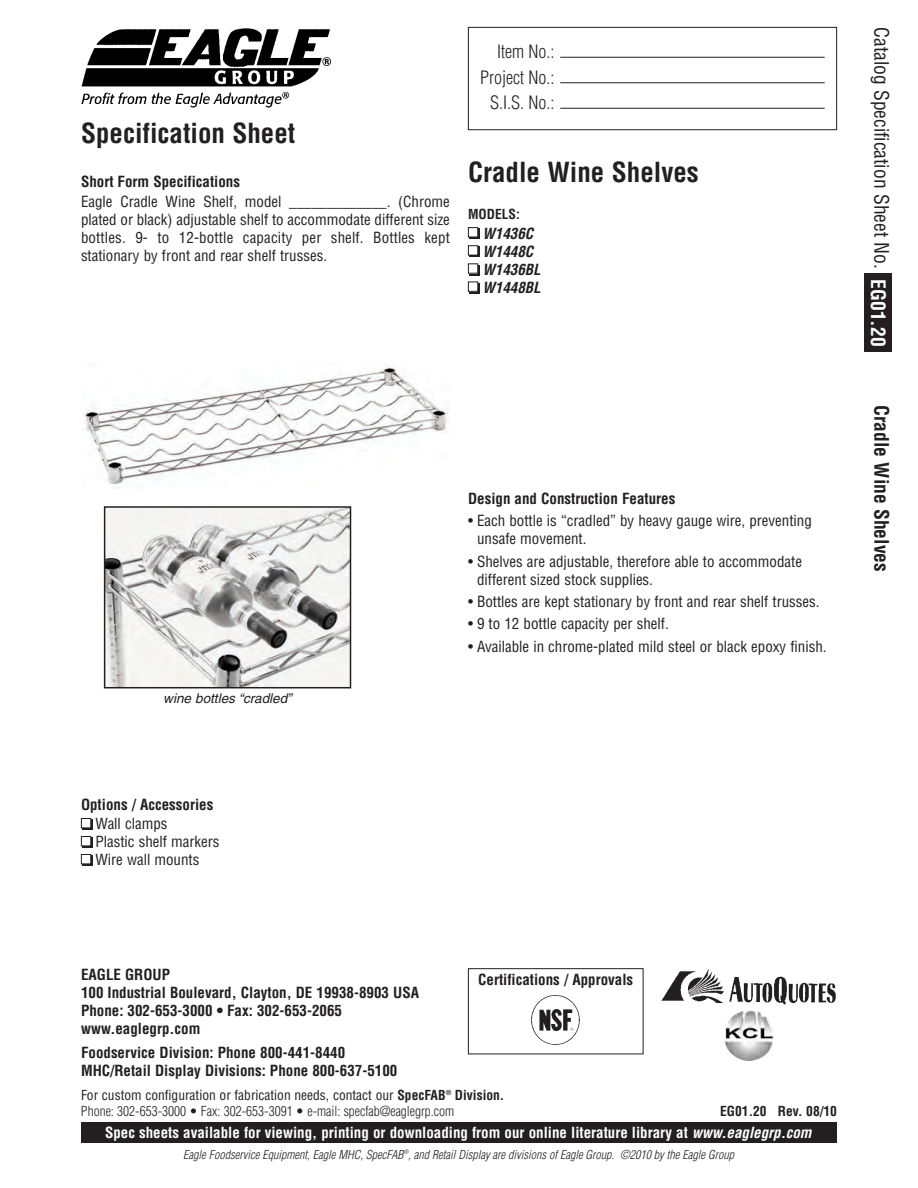
<style>
.page{position:relative;width:918px;height:1188px;background:#fff}
.page>*{position:absolute;margin:0;border:0;box-sizing:border-box;transform-origin:0 0}
.t1{font:700 condensed 27px "Helvetica";color:#231f20}
.t2{font:condensed 19.5px "Helvetica";color:#231f20}
.t3{font:700 condensed 19.5px "Helvetica";color:#231f20}
.t4{font:300 condensed 18px/25.5px "Helvetica";color:#231f20;text-align:right}
.t5{font:condensed 15px/18px "Helvetica";color:#231f20}
.t6{font:700 condensed 15px/18px "Helvetica";color:#231f20}
.t7{font:700 condensed 15px "Helvetica";color:#fff}
.t8{font:italic 700 condensed 15px/18px "Helvetica";color:#231f20}
.t9{font:300 condensed 13.5px/16.2px "Helvetica";color:#231f20}
.t10{font:700 condensed 13.5px "Helvetica";color:#231f20}
.t11{font:italic 13.5px "Helvetica";color:#231f20}
.t12{font:italic 300 condensed 12px "Helvetica";color:#231f20}
.s1{font-weight:700;color:#fff}
.s2{font-weight:400}
.s3{font-weight:700}
.s4{font-style:italic}
</style>
<div class="page">
<img style="left:85px;top:366px;width:364px;height:122px">
<div style="left:864px;top:274px;width:28px;height:78px;background:#231f20"></div>
<div style="left:468px;top:27px;width:369px;height:103px;border:1px solid #231f20"></div>
<hr style="left:560px;top:82px;width:265px;height:1px;background:#231f20">
<hr style="left:560px;top:57px;width:265px;height:1px;background:#231f20">
<hr style="left:560px;top:108px;width:265px;height:1px;background:#231f20">
<img style="left:81px;top:28px;width:250px;height:79px">
<div style="left:81px;top:1122px;width:756px;height:21px;background:#231f20"></div>
<svg style="left:724px;top:1010px;width:51px;height:51px"></svg>
<img style="left:724px;top:1011px;width:51px;height:49px;border-radius:50%">
<img style="left:662px;top:969px;width:174px;height:35px">
<div style="left:470px;top:229px;width:10px;height:10px;background:#231f20"></div>
<div style="left:468px;top:228px;width:10px;height:9px;background:#fff"></div>
<div style="left:468px;top:227px;width:10px;height:10px;border:1px solid #231f20"></div>
<div style="left:470px;top:247px;width:10px;height:10px;background:#231f20"></div>
<div style="left:468px;top:246px;width:10px;height:9px;background:#fff"></div>
<div style="left:468px;top:245px;width:10px;height:10px;border:1px solid #231f20"></div>
<div style="left:470px;top:265px;width:10px;height:10px;background:#231f20"></div>
<div style="left:468px;top:264px;width:10px;height:9px;background:#fff"></div>
<div style="left:468px;top:263px;width:10px;height:11px;border:1px solid #231f20"></div>
<div style="left:470px;top:283px;width:10px;height:10px;background:#231f20"></div>
<div style="left:468px;top:282px;width:10px;height:9px;background:#fff"></div>
<div style="left:468px;top:282px;width:10px;height:10px;border:1px solid #231f20"></div>
<div style="left:468px;top:968px;width:175px;height:86px;border:1px solid #231f20"></div>
<img style="left:531px;top:994px;width:50px;height:51px;border-radius:50%">
<div style="left:82px;top:820px;width:11px;height:10px;background:#231f20"></div>
<div style="left:81px;top:819px;width:10px;height:9px;background:#fff"></div>
<div style="left:81px;top:818px;width:10px;height:10px;border:1px solid #231f20"></div>
<div style="left:82px;top:838px;width:11px;height:10px;background:#231f20"></div>
<div style="left:81px;top:837px;width:10px;height:9px;background:#fff"></div>
<div style="left:81px;top:836px;width:10px;height:10px;border:1px solid #231f20"></div>
<div style="left:82px;top:856px;width:11px;height:10px;background:#231f20"></div>
<div style="left:81px;top:855px;width:10px;height:9px;background:#fff"></div>
<div style="left:81px;top:854px;width:10px;height:10px;border:1px solid #231f20"></div>
<img style="left:107px;top:509px;width:241px;height:176px">
<div style="left:104px;top:506px;width:247px;height:182px;border:2px solid #231f20"></div>
<h1 class="t1" style="left:81px;top:118px;width:216px">Specification Sheet</h1>
<p class="t6" style="left:81px;top:173px;width:161px">Short Form Specifications</p>
<p class="t5" style="left:81px;top:193px;width:370px;text-align:justify">Eagle Cradle Wine Shelf, model _____________. (Chrome plated or black) adjustable shelf to accommodate different size bottles. 9- to 12-bottle capacity per shelf. Bottles kept stationary by front and rear shelf trusses.</p>
<p class="t4" style="left:480px;top:39px;width:76px">Item No.:<br>Project No.:<br>S.I.S. No.:</p>
<h1 class="t1" style="left:468px;top:157px;width:232px">Cradle Wine Shelves</h1>
<p class="t10" style="left:468px;top:207px;width:53px">MODELS:</p>
<p class="t8" style="left:482px;top:224px;width:60px">W1436C<br>W1448C<br>W1436BL<br>W1448BL</p>
<p class="t11" style="left:163px;top:693px;width:130px">wine bottles “cradled”</p>
<p class="t6" style="left:81px;top:796px;width:134px">Options / Accessories</p>
<p class="t5" style="left:95px;top:815px;width:126px">Wall clamps<br>Plastic shelf markers<br>Wire wall mounts</p>
<p class="t6" style="left:468px;top:490px;width:209px">Design and Construction Features</p>
<p class="t5" style="left:477px;top:512px;width:336px;text-indent:-9px">• Each bottle is “cradled” by heavy gauge wire, preventing unsafe movement.</p>
<p class="t5" style="left:477px;top:552px;width:327px;text-indent:-9px">• Shelves are adjustable, therefore able to accommodate different sized stock supplies.</p>
<p class="t5" style="left:468px;top:593px;width:353px">• Bottles are kept stationary by front and rear shelf trusses.</p>
<p class="t5" style="left:468px;top:615px;width:202px">• 9 to 12 bottle capacity per shelf.</p>
<p class="t5" style="left:468px;top:637px;width:360px">• Available in chrome-plated mild steel or black epoxy finish.</p>
<h2 class="t2" style="left:893px;top:27px;width:321px;rotate:90deg">Catalog Specification Sheet No. <span class="s1">EG01.20</span></h2>
<h2 class="t3" style="left:893px;top:405px;width:168px;rotate:90deg">Cradle Wine Shelves</h2>
<p class="t6" style="left:81px;top:965px;width:340px">EAGLE GROUP<br>100 Industrial Boulevard, Clayton, DE 19938-8903 USA<br>Phone: 302-653-3000 • Fax: 302-653-2065 www.eaglegrp.com</p>
<p class="t6" style="left:81px;top:1044px;width:318px">Foodservice Division: Phone 800-441-8440<br>MHC/Retail Display Divisions: Phone 800-637-5100</p>
<p class="t6" style="left:478px;top:971px;width:156px">Certifications / Approvals</p>
<p class="t9" style="left:81px;top:1087px;width:425px"><span class="s2">For custom configuration or fabrication needs, contact our</span> <span class="s3">SpecFAB</span><sup>®</sup> <span class="s3">Division.<br></span>Phone: 302-653-3000 • Fax: 302-653-3091 • e-mail: specfab@eaglegrp.com</p>
<p class="t10" style="left:720px;top:1103px;width:118px">EG01.20 Rev. 08/10</p>
<p class="t7" style="left:105px;top:1124px;width:708px">Spec sheets available for viewing, printing or downloading from our online literature library at <span class="s4">www.eaglegrp.com</span></p>
<p class="t12" style="left:183px;top:1148px;width:552px">Eagle Foodservice Equipment, Eagle MHC, SpecFAB<sup>®</sup>, and Retail Display are divisions of Eagle Group. ©2010 by the Eagle Group</p>
</div>
